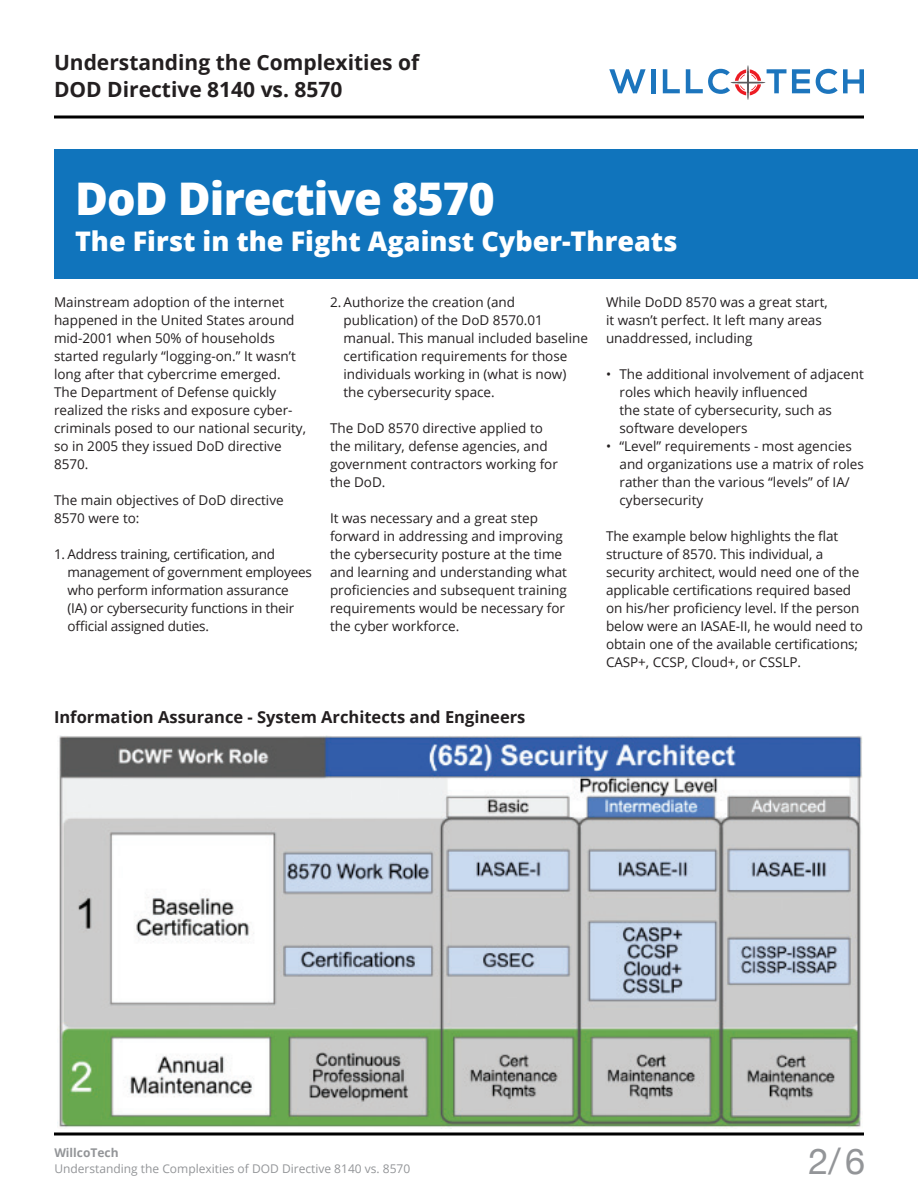
<style>
.page{position:relative;width:918px;height:1188px;background:#fff}
.page>*{position:absolute;margin:0;border:0;box-sizing:border-box;transform-origin:0 0}
.t1{font:800 45px "Open Sans";letter-spacing:-.02em;color:#fff}
.t2{font:36px "Helvetica Neue";color:#939598}
.t3{font:800 27px "Open Sans";color:#fff}
.t4{font:700 21px/27px "Open Sans";color:#231f20}
.t5{font:700 16.5px "Open Sans";color:#231f20}
.t6{font:13.5px/18px "Open Sans";color:#231f20}
.t7{font:12px "Open Sans";color:#939598}
.t8{font:700 12px "Open Sans";color:#939598}
</style>
<div class="page">
<hr style="left:54px;top:1132px;width:810px;height:3px;background:#000">
<hr style="left:54px;top:115px;width:810px;height:3px;background:#000">
<svg style="left:609px;top:69px;width:37px;height:24px"></svg>
<div style="left:651px;top:69px;width:5px;height:24px;background:#1c75bd"></div>
<svg style="left:663px;top:69px;width:17px;height:24px"></svg>
<svg style="left:792px;top:69px;width:18px;height:24px"></svg>
<svg style="left:816px;top:69px;width:48px;height:25px"></svg>
<svg style="left:686px;top:65px;width:100px;height:35px"></svg>
<div style="left:54px;top:149px;width:864px;height:130px;background:#1074bc"></div>
<img style="left:57px;top:736px;width:805px;height:393px">
<h3 class="t4" style="left:54px;top:51px;width:367px">Understanding the Complexities of<br>DOD Directive 8140 vs. 8570</h3>
<h1 class="t1" style="left:75px;top:180px;width:421px">DoD Directive 8570</h1>
<h3 class="t3" style="left:75px;top:230px;width:604px">The First in the Fight Against Cyber-Threats</h3>
<p class="t6" style="left:54px;top:294px;width:253px">Mainstream adoption of the internet happened in the United States around mid-2001 when 50% of households started regularly “logging-on.” It wasn’t long after that cybercrime emerged.<br>The Department of Defense quickly realized the risks and exposure cyber&shy;criminals posed to our national security, so in 2005 they issued DoD directive 8570.</p>
<p class="t6" style="left:54px;top:490px;width:231px">The main objectives of DoD directive<br>8570 were to:</p>
<p class="t6" style="left:68px;top:546px;width:246px;text-indent:-14px">1. Address training, certification, and management of government employees who perform information assurance<br>(IA) or cybersecurity functions in their official assigned duties.</p>
<p class="t6" style="left:344px;top:294px;width:246px;text-indent:-14px">2. Authorize the creation (and publication) of the DoD 8570.01 manual. This manual included baseline certification requirements for those individuals working in (what is now) the cybersecurity space.</p>
<p class="t6" style="left:330px;top:420px;width:229px">The DoD 8570 directive applied to the military, defense agencies, and government contractors working for the DoD.</p>
<p class="t6" style="left:330px;top:510px;width:238px">It was necessary and a great step forward in addressing and improving the cybersecurity posture at the time and learning and understanding what proficiencies and subsequent training requirements would be necessary for the cyber workforce.</p>
<p class="t6" style="left:606px;top:294px;width:223px">While DoDD 8570 was a great start, it wasn’t perfect. It left many areas unaddressed, including</p>
<p class="t6" style="left:620px;top:366px;width:246px;text-indent:-14px">• The additional involvement of adjacent roles which heavily influenced<br>the state of cybersecurity, such as software developers</p>
<p class="t6" style="left:620px;top:438px;width:246px;text-indent:-14px">• “Level” requirements - most agencies and organizations use a matrix of roles rather than the various “levels” of IA/ cybersecurity</p>
<p class="t6" style="left:606px;top:526px;width:258px">The example below highlights the flat structure of 8570. This individual, a security architect, would need one of the applicable certifications required based on his/her proficiency level. If the person below were an IASAE-II, he would need to obtain one of the available certifications; CASP+, CCSP, Cloud+, or CSSLP.</p>
<p class="t5" style="left:54px;top:710px;width:473px">Information Assurance - System Architects and Engineers</p>
<p class="t8" style="left:54px;top:1148px;width:66px">WillcoTech</p>
<p class="t7" style="left:54px;top:1164px;width:358px">Understanding the Complexities of DOD Directive 8140 vs. 8570</p>
<h2 class="t2" style="left:809px;top:1141px;width:58px">2/ 6</h2>
</div>
